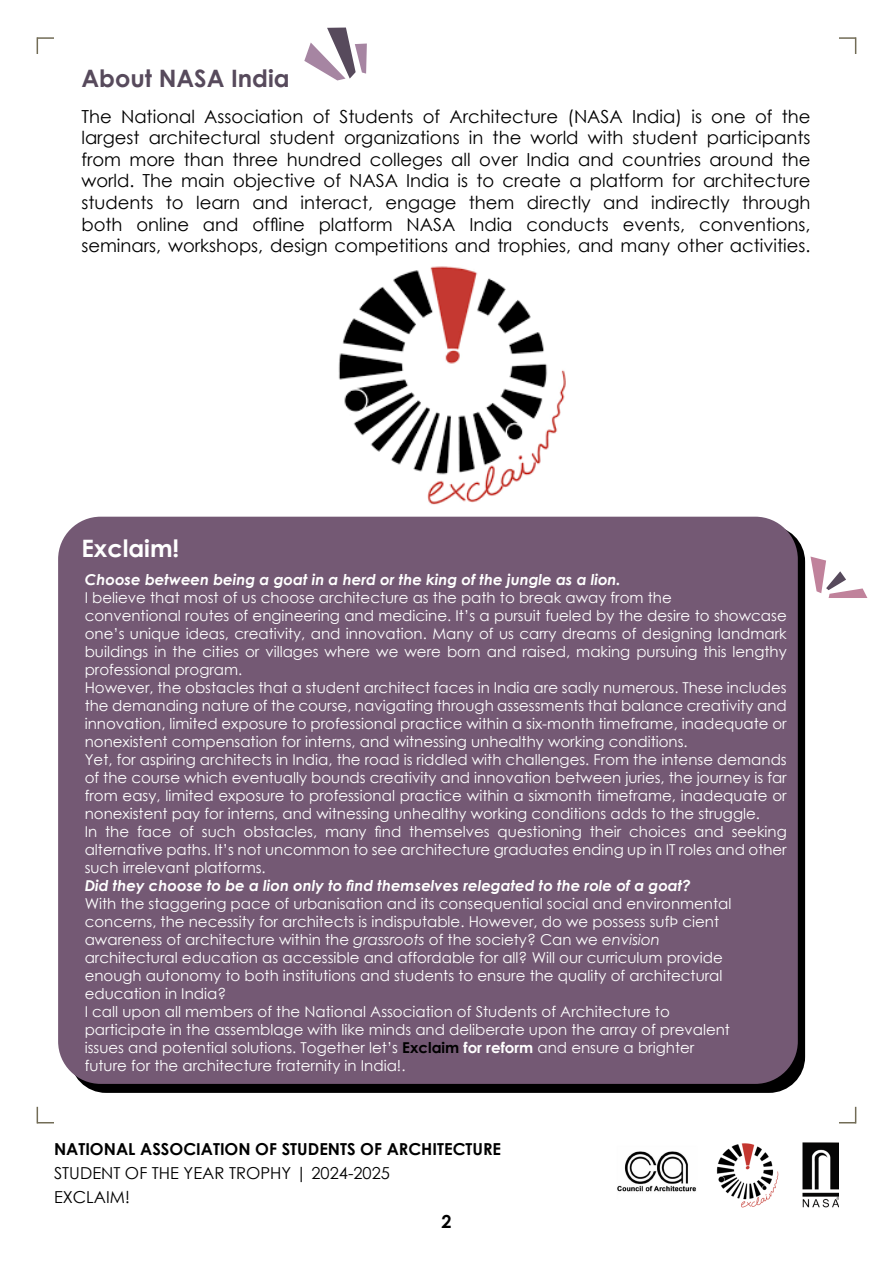
<style>
.page{position:relative;width:893px;height:1263px;background:#fff}
.page>*{position:absolute;margin:0;border:0;box-sizing:border-box;transform-origin:0 0}
.t1{font:700 24px "Century Gothic";color:#574a5c}
.t2{font:700 24px "Century Gothic";color:#fff}
.t3{font:18px/21.6px "Century Gothic";color:#000;text-align:justify}
.t4{font:700 18px "Century Gothic";color:#000}
.t5{font:700 16.5px "Century Gothic";color:#000}
.t6{font:16.5px/24px "Century Gothic";color:#000}
.t7{font:15px/18px "Century Gothic";color:#fff}
.t8{font:italic 700 15px "Century Gothic";color:#fff}
.s1{font-style:italic}
.s2{font-weight:700;color:#000}
.s3{font-weight:700}
</style>
<div class="page">
<img style="left:802px;top:1142px;width:37px;height:66px">
<img style="left:716px;top:1143px;width:63px;height:65px">
<img style="left:617px;top:1151px;width:79px;height:41px">
<div style="left:70px;top:526px;width:735px;height:567px;background:#000;border-radius:36px"></div>
<img style="left:338px;top:266px;width:228px;height:239px">
<div style="left:58px;top:517px;width:740px;height:567px;background:#745974;border-radius:43px"></div>
<svg style="left:37px;top:37px;width:17px;height:17px"></svg>
<svg style="left:37px;top:1107px;width:17px;height:16px"></svg>
<svg style="left:839px;top:37px;width:17px;height:17px"></svg>
<svg style="left:839px;top:1107px;width:17px;height:16px"></svg>
<svg style="left:304px;top:28px;width:63px;height:52px"></svg>
<svg style="left:810px;top:556px;width:57px;height:42px"></svg>
<h1 class="t1" style="left:81px;top:60px;width:210px">About NASA India</h1>
<p class="t3" style="left:81px;top:105px;width:731px">The National Association of Students of Architecture (NASA India) is one of the largest architectural student organizations in the world with student participants from more than three hundred colleges all over India and countries around the world. The main objective of NASA India is to create a platform for architecture students to learn and interact, engage them directly and indirectly through both online and offline platform NASA India conducts events, conventions, seminars, workshops, design competitions and trophies, and many other activities.</p>
<h1 class="t2" style="left:81px;top:530px;width:99px">Exclaim!</h1>
<p class="t8" style="left:85px;top:568px;width:538px">Choose between being a goat in a herd or the king of the jungle as a lion.</p>
<p class="t7" style="left:85px;top:588px;width:704px">I believe that most of us choose architecture as the path to break away from the<br>conventional routes of engineering and medicine. It’s a pursuit fueled by the desire to showcase one’s unique ideas, creativity, and innovation. Many of us carry dreams of designing landmark buildings in the cities or villages where we were born and raised, making pursuing this lengthy professional program.<br>However, the obstacles that a student architect faces in India are sadly numerous. These includes the demanding nature of the course, navigating through assessments that balance creativity and innovation, limited exposure to professional practice within a six-month timeframe, inadequate or nonexistent compensation for interns, and witnessing unhealthy working conditions.<br>Yet, for aspiring architects in India, the road is riddled with challenges. From the intense demands of the course which eventually bounds creativity and innovation between juries, the journey is far from easy, limited exposure to professional practice within a sixmonth timeframe, inadequate or nonexistent pay for interns, and witnessing unhealthy working conditions adds to the struggle.<br>In the face of such obstacles, many find themselves questioning their choices and seeking alternative paths. It’s not uncommon to see architecture graduates ending up in IT roles and other such irrelevant platforms.</p>
<p class="t8" style="left:85px;top:874px;width:607px">Did they choose to be a lion only to find themselves relegated to the role of a goat?</p>
<p class="t7" style="left:85px;top:894px;width:648px">With the staggering pace of urbanisation and its consequential social and environmental concerns, the necessity for architects is indisputable. However, do we possess sufÞ cient awareness of architecture within the <span class="s1">grassroots</span> of the society? Can we <span class="s1">envision </span>architectural education as accessible and affordable for all? Will our curriculum provide enough autonomy to both institutions and students to ensure the quality of architectural education in India?<br>I call upon all members of the National Association of Students of Architecture to participate in the assemblage with like minds and deliberate upon the array of prevalent issues and potential solutions. Together let’s <span class="s2">Exclaim</span> <span class="s3">for reform</span> and ensure a brighter future for the architecture fraternity in India!.</p>
<p class="t5" style="left:54px;top:1136px;width:449px">NATIONAL ASSOCIATION OF STUDENTS OF ARCHITECTURE</p>
<p class="t6" style="left:54px;top:1160px;width:338px">STUDENT OF THE YEAR TROPHY | 2024-2025<br>EXCLAIM!</p>
<p class="t4" style="left:441px;top:1207px;width:12px">2</p>
</div>
